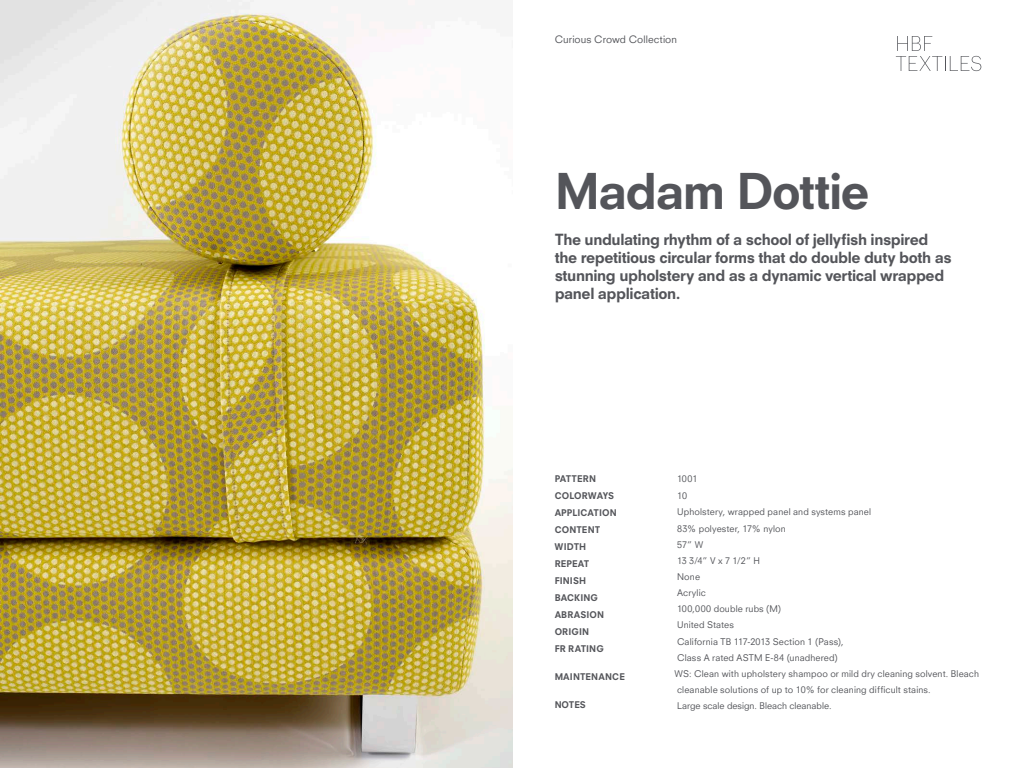
<style>
.page{position:relative;width:1024px;height:768px;background:#fff}
.page>*{position:absolute;margin:0;border:0;box-sizing:border-box;transform-origin:0 0}
.Main_Header{font:800 48px "Neuzeit S";letter-spacing:-.04em;color:#54555a}
.Main_Header-2{font:800 15px/18px "Neuzeit S";letter-spacing:-.025em;color:#54555a}
.Main_Header-3{font:10px "Neuzeit SLT";letter-spacing:.01em;color:#54555a}
.Main_Header-4{font:9px/16.1px "Neuzeit SLT";letter-spacing:.015em;color:#54555a}
.Main_Header-5{font:800 9px/17px "Neuzeit S";letter-spacing:.01em;color:#54555a}
</style>
<div class="page">
<img style="left:0;top:0;width:513px;height:768px">
<svg style="left:896px;top:36px;width:85px;height:35px"></svg>
<p class="Main_Header-3" style="left:555px;top:33px;width:124px">Curious Crowd Collection</p>
<p class="Main_Header" style="left:555px;top:162px;width:317px">Madam Dottie</p>
<p class="Main_Header-2" style="left:555px;top:231px;width:399px">The undulating rhythm of a school of jellyfish inspired the repetitious circular forms that do double duty both as stunning upholstery and as a dynamic vertical wrapped panel application.</p>
<p class="Main_Header-5" style="left:555px;top:470px;width:43px">PATTERN</p>
<p class="Main_Header-4" style="left:677px;top:471px;width:22px">1001</p>
<p class="Main_Header-5" style="left:555px;top:487px;width:61px">COLORWAYS</p>
<p class="Main_Header-5" style="left:555px;top:504px;width:64px">APPLICATION<br>CONTENT<br>WIDTH</p>
<p class="Main_Header-5" style="left:555px;top:555px;width:36px">REPEAT</p>
<p class="Main_Header-5" style="left:555px;top:572px;width:33px">FINISH</p>
<p class="Main_Header-5" style="left:555px;top:589px;width:45px">BACKING</p>
<p class="Main_Header-5" style="left:555px;top:606px;width:51px">ABRASION</p>
<p class="Main_Header-5" style="left:555px;top:623px;width:36px">ORIGIN</p>
<p class="Main_Header-5" style="left:555px;top:640px;width:51px">FR RATING</p>
<p class="Main_Header-5" style="left:555px;top:668px;width:72px">MAINTENANCE</p>
<p class="Main_Header-4" style="left:675px;top:488px;width:306px">10<br>Upholstery, wrapped panel and systems panel<br>83% polyester, 17% nylon<br>57” W<br>13 3/4” V x 7 1/2” H<br>None<br>Acrylic<br>100,000 double rubs (M)<br>United States<br>California TB 117-2013 Section 1 (Pass),<br>Class A rated ASTM E-84 (unadhered)<br>WS: Clean with upholstery shampoo or mild dry cleaning solvent. Bleach cleanable solutions of up to 10% for cleaning difficult stains.<br>Large scale design. Bleach cleanable.</p>
</div>
